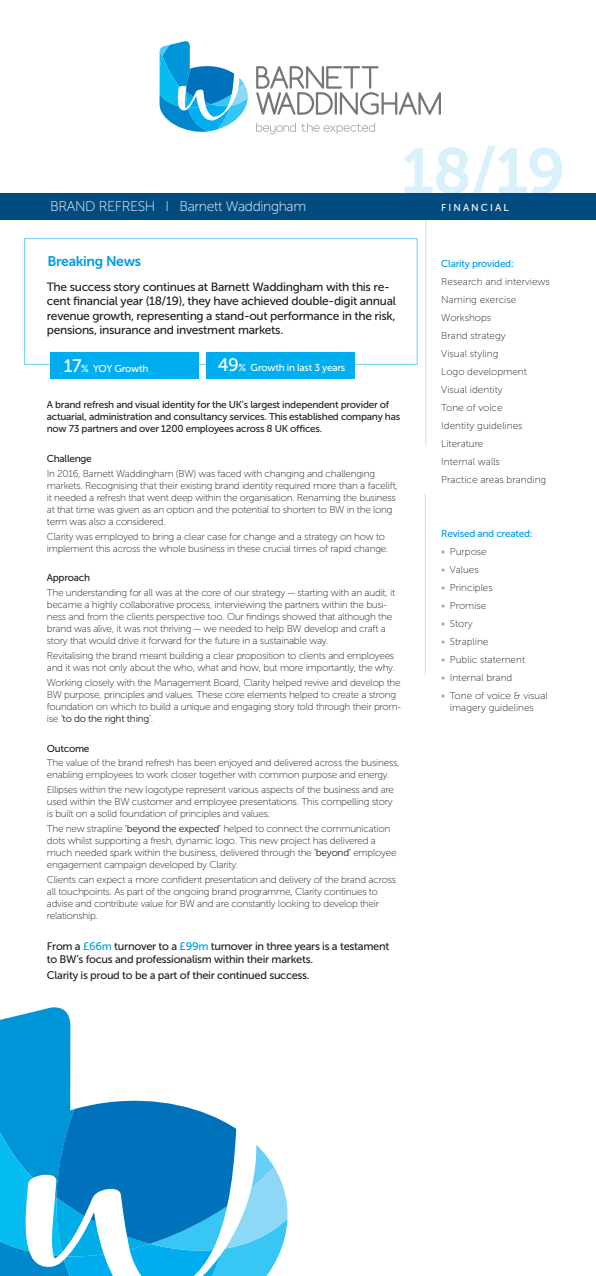
<style>
.page{position:relative;width:596px;height:1276px;background:#fff}
.page>*{position:absolute;margin:0;border:0;box-sizing:border-box;transform-origin:0 0}
.t1{font:64.4px "Museo Sans 700";color:#d9f1fb}
.t2{font:14px "Museo Sans 100";letter-spacing:-.025em;color:#fff}
.t3{font:14px "Museo Sans 700";letter-spacing:-.025em;color:#009de0}
.t4{font:12px/14.4px "Museo Sans 500";letter-spacing:-.025em;color:#231f20}
.t5{font:11px/13.2px "Museo Sans 500";letter-spacing:-.025em;color:#231f20}
.t6{font:10px/12px "Museo Sans 100";letter-spacing:-.025em;color:#231f20}
.t7{font:10px/12px "Museo Sans 100";color:#231f20;text-align:center}
.t8{font:10px/12px "Museo Sans 500";letter-spacing:-.025em;color:#231f20}
.t9{font:10px "Museo Sans 500";letter-spacing:-.025em;color:#009cdf}
.t10{font:10px "Museo Sans 500";letter-spacing:-.025em;color:#fff}
.t11{font:10px "Museo Sans 500";letter-spacing:.2em;color:#fff}
.s1{font-size:18px}
.s2{font-family:"Museo Sans 300"}
.s3{color:#009de0}
.s4{font-family:"Museo Sans 500";color:#a8a9ad}
</style>
<div class="page">
<hr style="left:425px;top:207px;width:1px;height:239px;background:#d9dadc">
<hr style="left:424px;top:493px;width:1px;height:182px;background:#d9dadc">
<div style="left:0;top:193px;width:595px;height:27px;background:#004c80"></div>
<svg style="left:256px;top:66px;width:184px;height:49px"></svg>
<svg style="left:256px;top:123px;width:119px;height:12px"></svg>
<svg style="left:159px;top:41px;width:88px;height:91px"></svg>
<div style="left:24px;top:238px;width:393px;height:127px;border:1px solid #6ed0f6"></div>
<div style="left:50px;top:352px;width:149px;height:26px;background:#00aeef"></div>
<div style="left:206px;top:352px;width:149px;height:26px;background:#00aeef"></div>
<svg style="left:0;top:1007px;width:287px;height:269px"></svg>
<p class="t2" style="left:50px;top:199px;width:257px">BRAND REFRESH I Barnett Waddingham</p>
<p class="t1" style="left:401px;top:136px;width:166px">18/19</p>
<p class="t11" style="left:441px;top:202px;width:69px">FINANCIAL</p>
<p class="t3" style="left:47px;top:253px;width:95px">Breaking News</p>
<p class="t4" style="left:47px;top:280px;width:350px">The success story continues at Barnett Waddingham with this re&shy;cent financial year (18/19), they have achieved double-digit annual revenue growth, representing a stand-out performance in the risk, pensions, insurance and investment markets.</p>
<p class="t10" style="left:64px;top:363px;width:86px"><span class="s1">17</span>% YOY Growth</p>
<p class="t10" style="left:218px;top:362px;width:129px"><span class="s1">49</span>% Growth in last 3 years</p>
<p class="t8" style="left:47px;top:399px;width:355px">A brand refresh and visual identity for the UK’s largest independent provider of actuarial, administration and consultancy services. This established company has now 73 partners and over 1200 employees across 8 UK offices.</p>
<p class="t8" style="left:47px;top:452px;width:46px">Challenge</p>
<p class="t6" style="left:47px;top:467px;width:352px">In 2016, Barnett Waddingham (BW) was faced with changing and challenging markets. Recognising that their existing brand identity required more than a facelift, it needed a refresh that went deep within the organisation. Renaming the business at that time was given as an option and the potential to shorten to BW in the long term was also a considered.</p>
<p class="t6" style="left:47px;top:530px;width:343px">Clarity was employed to bring a clear case for change and a strategy on how to implement this across the whole business in these crucial times of rapid change.</p>
<p class="t8" style="left:47px;top:572px;width:45px">Approach</p>
<p class="t6" style="left:47px;top:587px;width:350px">The understanding for all was at the core of our strategy — starting with an audit, it became a highly collaborative process, interviewing the partners within the busi&shy;ness and from the clients perspective too. Our findings showed that although the brand was alive, it was not thriving — we needed to help BW develop and craft a story that would drive it forward for the future in a sustainable way.</p>
<p class="t6" style="left:47px;top:650px;width:349px">Revitalising the brand meant building a clear proposition to clients and employees and it was not only about the who, what and how, but more importantly, the why.</p>
<p class="t6" style="left:47px;top:676px;width:355px">Working closely with the Management Board, Clarity helped revive and develop the BW purpose, principles and values. These core elements helped to create a strong foundation on which to build a unique and engaging story told through their prom&shy;ise <span class="s2">‘to do the right thing’</span>.</p>
<p class="t8" style="left:47px;top:742px;width:44px">Outcome</p>
<p class="t6" style="left:47px;top:757px;width:354px">The value of the brand refresh has been enjoyed and delivered across the business, enabling employees to work closer together with common purpose and energy.</p>
<p class="t6" style="left:47px;top:784px;width:348px">Ellipses within the new logotype represent various aspects of the business and are used within the BW customer and employee presentations. This compelling story is built on a solid foundation of principles and values.</p>
<p class="t6" style="left:47px;top:823px;width:351px">The new strapline <span class="s2">‘beyond the expected’</span> helped to connect the communication dots whilst supporting a fresh, dynamic logo. This new project has delivered a much needed spark within the business, delivered through the <span class="s2">‘beyond’</span> employee engagement campaign developed by Clarity.</p>
<p class="t6" style="left:47px;top:873px;width:350px">Clients can expect a more confident presentation and delivery of the brand across all touchpoints. As part of the ongoing brand programme, Clarity continues to advise and contribute value for BW and are constantly looking to develop their relationship.</p>
<p class="t5" style="left:47px;top:939px;width:344px">From a <span class="s3">£66m</span> turnover to a <span class="s3">£99m</span> turnover in three years is a testament to BW’s focus and professionalism within their markets.</p>
<p class="t5" style="left:47px;top:968px;width:264px">Clarity is proud to be a part of their continued success.</p>
<p class="t9" style="left:441px;top:258px;width:74px">Clarity provided:</p>
<p class="t7" style="left:441px;top:275px;width:110px">Research and interviews</p>
<p class="t7" style="left:441px;top:293px;width:76px">Naming exercise</p>
<p class="t7" style="left:441px;top:311px;width:51px">Workshops</p>
<p class="t7" style="left:441px;top:329px;width:66px">Brand strategy</p>
<p class="t7" style="left:441px;top:347px;width:59px">Visual styling</p>
<p class="t7" style="left:441px;top:365px;width:87px">Logo development</p>
<p class="t7" style="left:441px;top:383px;width:63px">Visual identity</p>
<p class="t7" style="left:441px;top:401px;width:63px">Tone of voice</p>
<p class="t7" style="left:441px;top:419px;width:83px">Identity guidelines</p>
<p class="t7" style="left:441px;top:437px;width:44px">Literature</p>
<p class="t7" style="left:441px;top:455px;width:60px">Internal walls</p>
<p class="t7" style="left:441px;top:473px;width:106px">Practice areas branding</p>
<p class="t9" style="left:441px;top:528px;width:93px">Revised and created:</p>
<p class="t7" style="left:441px;top:545px;width:47px"><span class="s4">•</span> Purpose</p>
<p class="t6" style="left:441px;top:563px;width:39px"><span class="s4">•</span> Values</p>
<p class="t7" style="left:441px;top:581px;width:53px"><span class="s4">•</span> Principles</p>
<p class="t7" style="left:441px;top:599px;width:47px"><span class="s4">•</span> Promise</p>
<p class="t6" style="left:441px;top:617px;width:33px"><span class="s4">•</span> Story</p>
<p class="t7" style="left:441px;top:635px;width:49px"><span class="s4">•</span> Strapline</p>
<p class="t7" style="left:441px;top:653px;width:85px"><span class="s4">•</span> Public statement</p>
<p class="t7" style="left:441px;top:671px;width:73px"><span class="s4">•</span> Internal brand</p>
<p class="t7" style="left:441px;top:689px;width:108px"><span class="s4">•</span> Tone of voice &amp; visual imagery guidelines</p>
</div>
